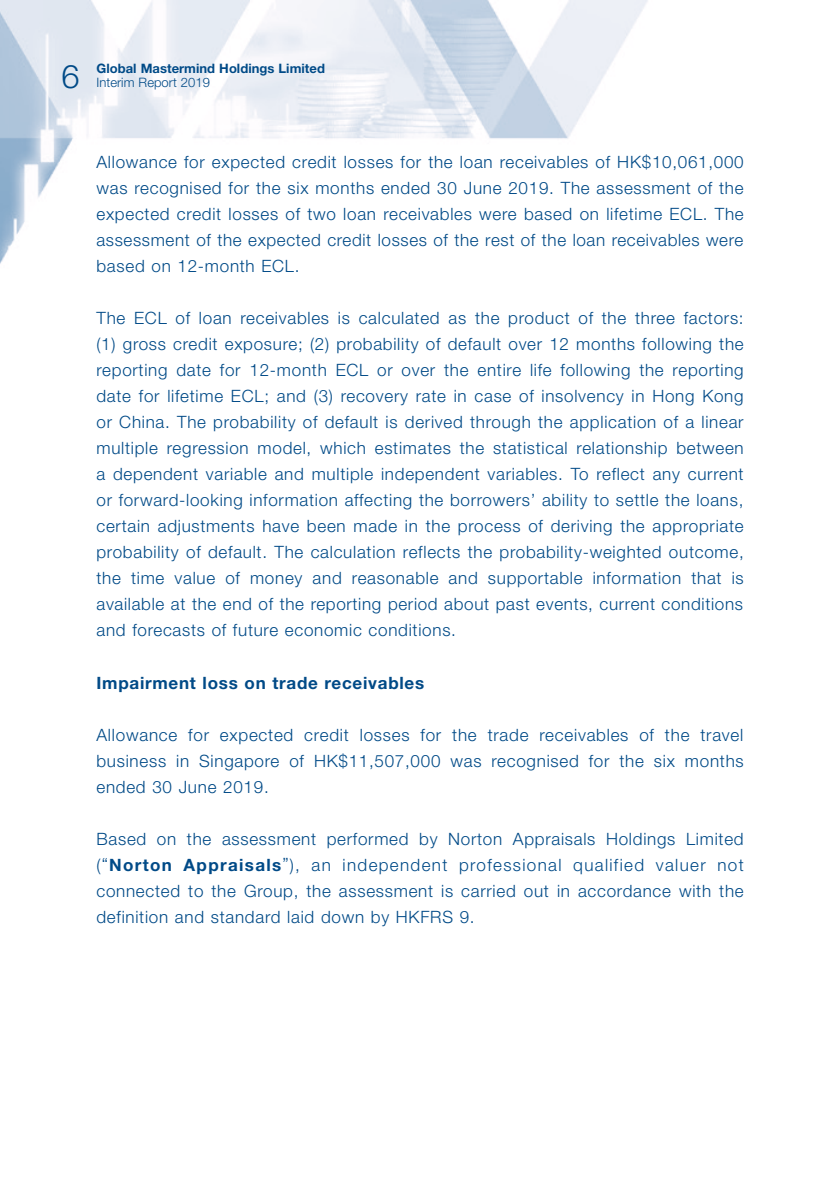
<style>
.page{position:relative;width:840px;height:1191px;background:#fff}
.page>*{position:absolute;margin:0;border:0;box-sizing:border-box;transform-origin:0 0}
.t1{font:300 32.4px "Helvetica Neue LT Std";color:#004a87}
.t2{font:300 17px/26px "Helvetica Neue LT Std";letter-spacing:.045em;color:#004a87;text-align:justify}
.t3{font:700 17px "Helvetica Neue LT Std";letter-spacing:.045em;color:#004a87}
.t4{font:700 13px "Helvetica Neue LT Std";letter-spacing:.005em;color:#004a87}
.t5{font:300 13px "Helvetica Neue LT Std";letter-spacing:.005em;color:#004a87}
.s1{font-weight:700}
</style>
<div class="page">
<img style="left:0;top:0;width:648px;height:264px">
<h1 class="t1" style="left:61px;top:57px;width:20px">6</h1>
<p class="t4" style="left:96px;top:61px;width:230px">Global Mastermind Holdings Limited</p>
<p class="t5" style="left:96px;top:75px;width:115px">Interim Report 2019</p>
<p class="t2" style="left:96px;top:149px;width:648px">Allowance for expected credit losses for the loan receivables of HK$10,061,000 was recognised for the six months ended 30 June 2019. The assessment of the expected credit losses of two loan receivables were based on lifetime ECL. The assessment of the expected credit losses of the rest of the loan receivables were based on 12-month ECL.</p>
<p class="t2" style="left:96px;top:305px;width:648px">The ECL of loan receivables is calculated as the product of the three factors: (1) gross credit exposure; (2) probability of default over 12 months following the reporting date for 12-month ECL or over the entire life following the reporting date for lifetime ECL; and (3) recovery rate in case of insolvency in Hong Kong or China. The probability of default is derived through the application of a linear multiple regression model, which estimates the statistical relationship between a dependent variable and multiple independent variables. To reflect any current or forward-looking information affecting the borrowers’ ability to settle the loans, certain adjustments have been made in the process of deriving the appropriate probability of default. The calculation reflects the probability-weighted outcome, the time value of money and reasonable and supportable information that is available at the end of the reporting period about past events, current conditions and forecasts of future economic conditions.</p>
<p class="t3" style="left:96px;top:672px;width:329px">Impairment loss on trade receivables</p>
<p class="t2" style="left:96px;top:721px;width:648px">Allowance for expected credit losses for the trade receivables of the travel business in Singapore of HK$11,507,000 was recognised for the six months ended 30 June 2019.</p>
<p class="t2" style="left:96px;top:825px;width:648px">Based on the assessment performed by Norton Appraisals Holdings Limited (“<span class="s1">Norton Appraisals</span>”), an independent professional qualified valuer not connected to the Group, the assessment is carried out in accordance with the definition and standard laid down by HKFRS 9.</p>
</div>
